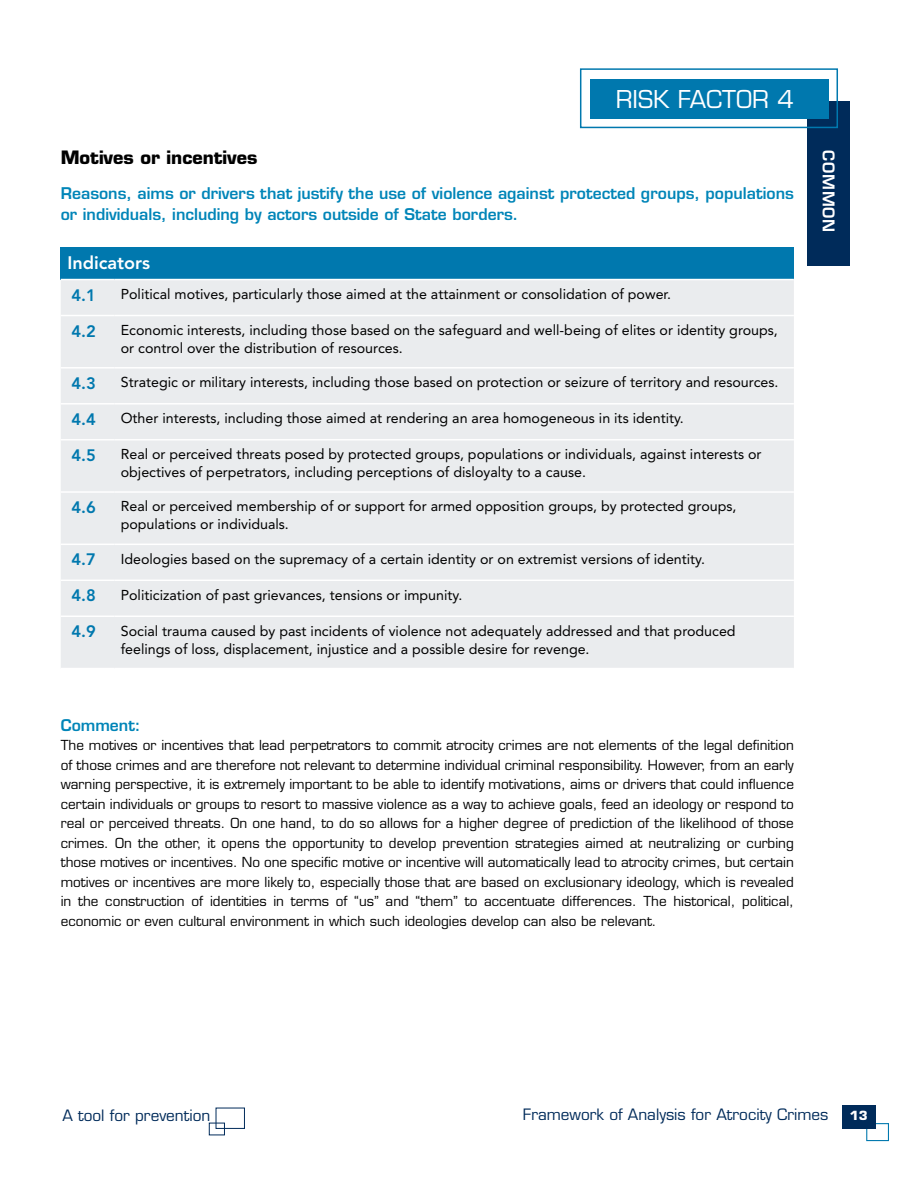
<style>
.page{position:relative;width:918px;height:1188px;background:#fff}
.page>*{position:absolute;margin:0;border:0;box-sizing:border-box;transform-origin:0 0}
.t1{font:24px "Eurostile LT Std";color:#fff}
.t2{font:700 18px "Eurostile LT Std";color:#000}
.t3{font:800 18px "Avenir LT Std";color:#fff}
.t4{font:800 16.5px "Avenir LT Std";color:#0078ae}
.t5{font:600 15.75px/21px "Eurostile LT Std";color:#0085b8}
.t6{font:600 15.75px "Eurostile LT Std";letter-spacing:.05em;color:#fff}
.t7{font:15.3px "Eurostile LT Std";color:#002b5a}
.t8{font:14.25px/18px "Avenir LT Std";color:#000}
.t9{font:13.5px/19.5px "Eurostile LT Std";color:#000;text-align:justify}
.t10{font:700 12.3px "Eurostile LT Std";color:#fff}
</style>
<div class="page">
<div style="left:808px;top:102px;width:42px;height:164px;background:#002b5a"></div>
<div style="left:590px;top:79px;width:239px;height:39px;background:#0078ae"></div>
<div style="left:580px;top:68px;width:258px;height:60px;border:2px solid #0078ae"></div>
<div style="left:216px;top:1108px;width:29px;height:21px;border:1px solid #002b5a"></div>
<div style="left:209px;top:1123px;width:16px;height:12px;border:1px solid #002b5a"></div>
<div style="left:866px;top:1123px;width:23px;height:18px;border:1px solid #0078ae"></div>
<div style="left:842px;top:1105px;width:34px;height:24px;background:#002b5a"></div>
<div style="left:61px;top:247px;width:733px;height:33px;background:#0078ae"></div>
<div style="left:61px;top:280px;width:733px;height:388px;background:#eaecee"></div>
<hr style="left:61px;top:279px;width:54px;height:1px;background:#fff">
<hr style="left:115px;top:279px;width:679px;height:1px;background:#fff">
<hr style="left:61px;top:315px;width:54px;height:1px;background:#fff">
<hr style="left:115px;top:315px;width:679px;height:1px;background:#fff">
<hr style="left:61px;top:367px;width:54px;height:2px;background:#fff">
<hr style="left:115px;top:367px;width:679px;height:2px;background:#fff">
<hr style="left:61px;top:403px;width:54px;height:2px;background:#fff">
<hr style="left:115px;top:403px;width:679px;height:2px;background:#fff">
<hr style="left:61px;top:439px;width:54px;height:2px;background:#fff">
<hr style="left:61px;top:491px;width:54px;height:2px;background:#fff">
<hr style="left:115px;top:491px;width:679px;height:2px;background:#fff">
<hr style="left:61px;top:544px;width:54px;height:1px;background:#fff">
<hr style="left:115px;top:544px;width:679px;height:1px;background:#fff">
<hr style="left:61px;top:580px;width:54px;height:1px;background:#fff">
<hr style="left:115px;top:580px;width:679px;height:1px;background:#fff">
<hr style="left:61px;top:616px;width:54px;height:1px;background:#fff">
<hr style="left:115px;top:616px;width:679px;height:1px;background:#fff">
<hr style="left:115px;top:439px;width:679px;height:2px;background:#fff">
<h1 class="t1" style="left:616px;top:85px;width:180px">RISK FACTOR 4</h1>
<h2 class="t2" style="left:61px;top:147px;width:198px">Motives or incentives</h2>
<p class="t5" style="left:61px;top:182px;width:735px">Reasons, aims or drivers that justify the use of violence against protected groups, populations or individuals, including by actors outside of State borders.</p>
<h2 class="t3" style="left:68px;top:252px;width:84px">Indicators</h2>
<p class="t4" style="left:72px;top:285px;width:26px">4.1</p>
<p class="t8" style="left:121px;top:285px;width:552px">Political motives, particularly those aimed at the attainment or consolidation of power.</p>
<p class="t4" style="left:72px;top:321px;width:26px">4.2</p>
<p class="t8" style="left:121px;top:321px;width:659px">Economic interests, including those based on the safeguard and well-being of elites or identity groups, or control over the distribution of resources.</p>
<p class="t4" style="left:72px;top:373px;width:26px">4.3</p>
<p class="t8" style="left:121px;top:373px;width:659px">Strategic or military interests, including those based on protection or seizure of territory and resources.</p>
<p class="t4" style="left:72px;top:409px;width:26px">4.4</p>
<p class="t8" style="left:121px;top:409px;width:565px">Other interests, including those aimed at rendering an area homogeneous in its identity.</p>
<p class="t4" style="left:72px;top:445px;width:26px">4.5</p>
<p class="t8" style="left:121px;top:445px;width:642px">Real or perceived threats posed by protected groups, populations or individuals, against interests or objectives of perpetrators, including perceptions of disloyalty to a cause.</p>
<p class="t4" style="left:72px;top:498px;width:26px">4.6</p>
<p class="t8" style="left:121px;top:498px;width:617px">Real or perceived membership of or support for armed opposition groups, by protected groups, populations or individuals.</p>
<p class="t4" style="left:72px;top:550px;width:26px">4.7</p>
<p class="t8" style="left:121px;top:550px;width:586px">Ideologies based on the supremacy of a certain identity or on extremist versions of identity.</p>
<p class="t4" style="left:72px;top:586px;width:26px">4.8</p>
<p class="t8" style="left:121px;top:586px;width:343px">Politicization of past grievances, tensions or impunity.</p>
<p class="t4" style="left:72px;top:622px;width:26px">4.9</p>
<p class="t8" style="left:121px;top:622px;width:616px">Social trauma caused by past incidents of violence not adequately addressed and that produced feelings of loss, displacement, injustice and a possible desire for revenge.</p>
<p class="t5" style="left:61px;top:714px;width:81px">Comment:</p>
<p class="t9" style="left:61px;top:736px;width:735px">The motives or incentives that lead perpetrators to commit atrocity crimes are not elements of the legal definition of those crimes and are therefore not relevant to determine individual criminal responsibility. However, from an early warning perspective, it is extremely important to be able to identify motivations, aims or drivers that could influence certain individuals or groups to resort to massive violence as a way to achieve goals, feed an ideology or respond to real or perceived threats. On one hand, to do so allows for a higher degree of prediction of the likelihood of those crimes. On the other, it opens the opportunity to develop prevention strategies aimed at neutralizing or curbing those motives or incentives. No one specific motive or incentive will automatically lead to atrocity crimes, but certain motives or incentives are more likely to, especially those that are based on exclusionary ideology, which is revealed in the construction of identities in terms of “us” and “them” to accentuate differences. The historical, political, economic or even cultural environment in which such ideologies develop can also be relevant.</p>
<p class="t6" style="left:838px;top:150px;width:84px;rotate:90deg">COMMON</p>
<p class="t7" style="left:62px;top:1106px;width:149px">A tool for prevention</p>
<p class="t7" style="left:523px;top:1106px;width:307px">Framework of Analysis for Atrocity Crimes</p>
<p class="t10" style="left:850px;top:1108px;width:19px">13</p>
</div>
